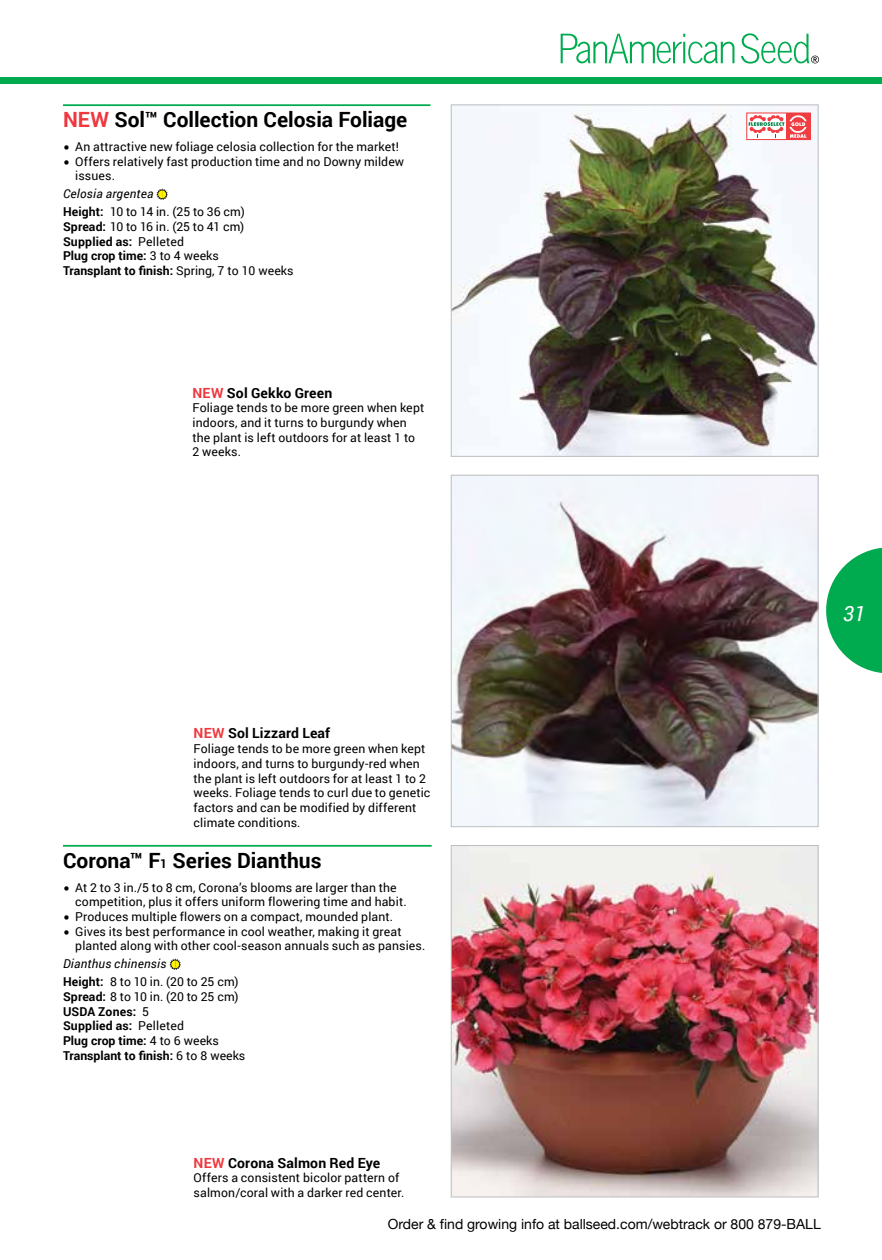
<style>
.page{position:relative;width:882px;height:1260px;background:#fff}
.page>*{position:absolute;margin:0;border:0;box-sizing:border-box;transform-origin:0 0}
.t1{font:700 21px "Roboto";color:#000}
.t2{font:italic 21px "Roboto";color:#fff}
.t3{font:14px "Helvetica Neue";color:#000}
.t4{font:700 14px "Roboto";letter-spacing:.01em;color:#000}
.t5{font:12.25px/14.7px "Roboto";letter-spacing:.01em;color:#000}
.t6{font:700 12.25px/14.7px "Roboto";color:#000}
.t7{font:12.25px/14.7px "Roboto";letter-spacing:-.01em;color:#000}
.s1{color:#ef373e}
.s2{font-family:"Helvetica Neue"}
.s3{font-style:italic}
.s4{font-weight:700}
.s5{font-size:12.25px}
.s6{font-weight:400}
</style>
<div class="page">
<svg style="left:561px;top:34px;width:174px;height:29px"></svg>
<svg style="left:741px;top:33px;width:78px;height:31px"></svg>
<div style="left:0;top:77px;width:882px;height:7px;background:#00ab4f"></div>
<svg style="left:826px;top:547px;width:56px;height:126px"></svg>
<hr style="left:63px;top:104px;width:367px;height:2px;background:#00ab4f">
<svg style="left:156px;top:188px;width:12px;height:12px"></svg>
<hr style="left:63px;top:845px;width:369px;height:2px;background:#00ab4f">
<svg style="left:169px;top:959px;width:12px;height:11px"></svg>
<img style="left:453px;top:107px;width:363px;height:348px">
<div style="left:451px;top:105px;width:367px;height:352px;border:1px solid #bcbec0"></div>
<img style="left:453px;top:477px;width:363px;height:348px">
<div style="left:451px;top:475px;width:367px;height:352px;border:1px solid #bcbec0"></div>
<img style="left:453px;top:847px;width:363px;height:348px">
<div style="left:451px;top:845px;width:367px;height:352px;border:1px solid #bcbec0"></div>
<svg style="left:747px;top:113px;width:39px;height:27px"></svg>
<div style="left:786px;top:113px;width:24px;height:27px;background:#ef3d42"></div>
<svg style="left:749px;top:115px;width:58px;height:23px"></svg>
<h1 class="t1" style="left:63px;top:105px;width:346px"><span class="s1">NEW</span> Sol™ Collection Celosia Foliage</h1>
<p class="t5" style="left:63px;top:139px;width:338px"><span class="s2">࡟</span> An attractive new foliage celosia collection for the market!</p>
<p class="t5" style="left:63px;top:154px;width:343px"><span class="s2">࡟</span> Offers relatively fast production time and no Downy mildew</p>
<p class="t5" style="left:75px;top:168px;width:41px">issues.</p>
<p class="t5" style="left:63px;top:185px;width:183px;line-height:17.8px"><span class="s3">Celosia argentea<br></span><span class="s4">Height:</span> 10 to 14 in. (25 to 36 cm)</p>
<p class="t7" style="left:63px;top:219px;width:232px"><span class="s4">Spread:</span> 10 to 16 in. (25 to 41 cm)<br><span class="s4">Supplied as:</span> Pelleted<br><span class="s4">Plug crop time:</span> 3 to 4 weeks<br><span class="s4">Transplant to finish:</span> Spring, 7 to 10 weeks</p>
<p class="t4" style="left:192px;top:383px;width:141px"><span class="s1">NEW</span> Sol Gekko Green</p>
<p class="t5" style="left:192px;top:400px;width:233px">Foliage tends to be more green when kept indoors, and it turns to burgundy when the plant is left outdoors for at least 1 to<br>2 weeks.</p>
<h1 class="t2" style="left:843px;top:599px;width:24px">31</h1>
<p class="t4" style="left:194px;top:724px;width:138px"><span class="s1">NEW</span> Sol Lizzard Leaf</p>
<p class="t5" style="left:194px;top:741px;width:238px">Foliage tends to be more green when kept indoors, and turns to burgundy-red when the plant is left outdoors for at least 1 to 2 weeks. Foliage tends to curl due to genetic factors and can be modified by different climate conditions.</p>
<h1 class="t1" style="left:63px;top:845px;width:260px">Corona™ F<span class="s5">1</span> Series Dianthus</h1>
<p class="t5" style="left:63px;top:880px;width:335px"><span class="s2">࡟</span> At 2 to 3 in./5 to 8 cm, Corona’s blooms are larger than the</p>
<p class="t5" style="left:75px;top:894px;width:333px">competition, plus it offers uniform flowering time and habit.</p>
<p class="t5" style="left:63px;top:909px;width:332px"><span class="s2">࡟</span> Produces multiple flowers on a compact, mounded plant.</p>
<p class="t5" style="left:63px;top:924px;width:340px"><span class="s2">࡟</span> Gives its best performance in cool weather, making it great</p>
<p class="t5" style="left:75px;top:938px;width:352px">planted along with other cool-season annuals such as pansies.</p>
<p class="t5" style="left:63px;top:955px;width:177px;line-height:17.8px"><span class="s3">Dianthus chinensis<br></span><span class="s4">Height:</span> 8 to 10 in. (20 to 25 cm)</p>
<p class="t6" style="left:63px;top:989px;width:184px">Spread: <span class="s6">8 to 10 in. (20 to 25 cm)<br></span>USDA Zones: <span class="s6">5<br></span>Supplied as: <span class="s6">Pelleted<br></span>Plug crop time: <span class="s6">4 to 6 weeks<br></span>Transplant to finish: <span class="s6">6 to 8 weeks</span></p>
<p class="t4" style="left:194px;top:1153px;width:188px"><span class="s1">NEW</span> Corona Salmon Red Eye</p>
<p class="t5" style="left:194px;top:1170px;width:212px">Offers a consistent bicolor pattern of salmon/coral with a darker red center.</p>
<p class="t3" style="left:388px;top:1213px;width:435px">Order &amp; find growing info at ballseed.com/webtrack or 800 879-BALL</p>
</div>
